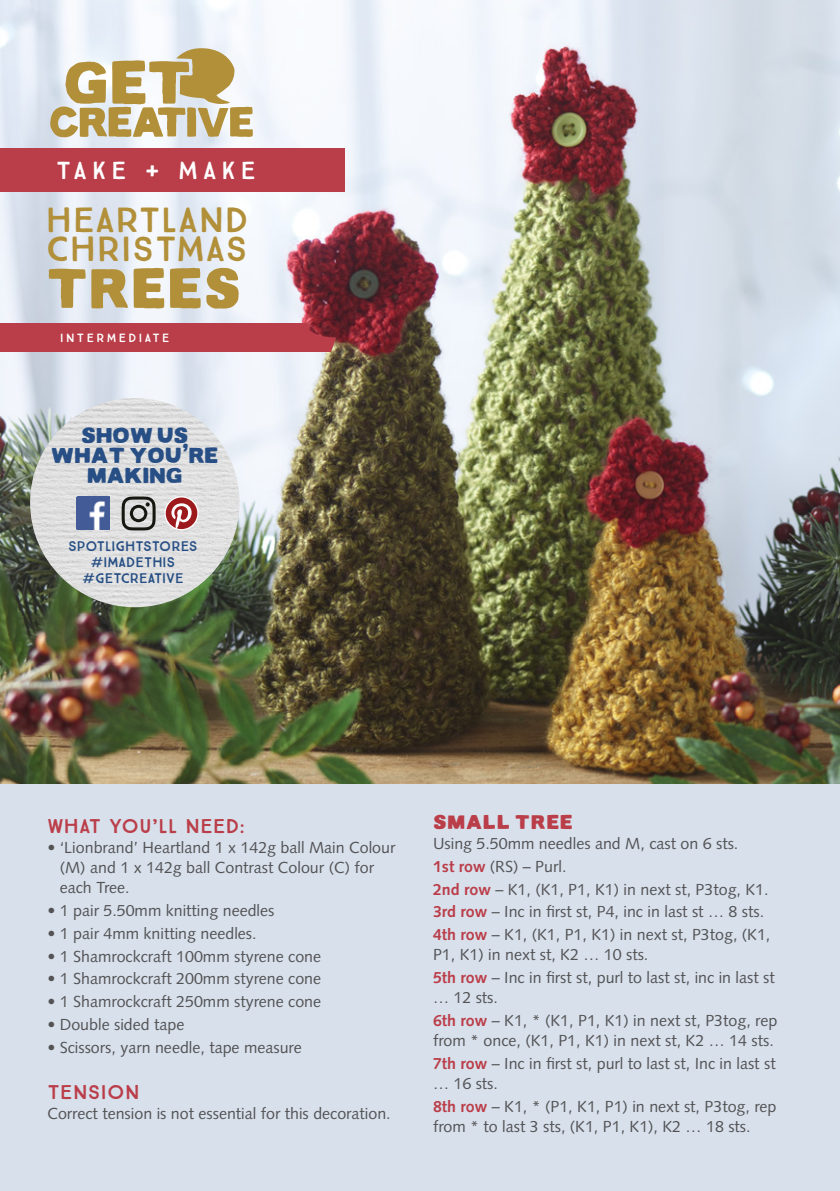
<style>
.page{position:relative;width:840px;height:1191px;background:#fff}
.page>*{position:absolute;margin:0;border:0;box-sizing:border-box;transform-origin:0 0}
.t1{font:56.6px "Lance Sans Regular";color:#b28f39}
.t2{font:35.2px/29.4px "True North";letter-spacing:.02em;color:#b28f39}
.t3{font:24.8px "True North";letter-spacing:.2em;color:#fff}
.t4{font:22px/20px "Lance Sans Regular";letter-spacing:-.02em;color:#274f85;text-align:center}
.t5{font:20px "True North";letter-spacing:.02em;color:#ba3e49}
.t6{font:20px "Lance Sans Regular";letter-spacing:.02em;color:#ba3e49}
.t7{font:16px/22.8px "Syntax LT Std";color:#535355}
.t8{font:14px/16px "True North";color:#274f85;text-align:center}
.t9{font:12px "True North";letter-spacing:.2em;color:#fff}
.s1{font-weight:700;color:#ba3e49}
</style>
<div class="page">
<img style="left:0;top:0;width:839px;height:784px">
<div style="left:0;top:784px;width:839px;height:407px;background:#d8e0eb"></div>
<div style="left:0;top:148px;width:344px;height:43px;background:#ba3e49"></div>
<div style="left:0;top:323px;width:360px;height:28px;background:#ba3e49"></div>
<svg style="left:50px;top:47px;width:203px;height:90px"></svg>
<img style="left:30px;top:398px;width:209px;height:209px;border-radius:105px">
<img style="left:77px;top:497px;width:33px;height:33px">
<svg style="left:122px;top:496px;width:33px;height:34px"></svg>
<svg style="left:164px;top:496px;width:34px;height:34px"></svg>
<svg style="left:166px;top:497px;width:31px;height:32px"></svg>
<img style="left:306px;top:253px;width:82px;height:125px">
<h3 class="t3" style="left:56px;top:156px;width:201px">TAKE + MAKE</h3>
<h2 class="t2" style="left:46px;top:205px;width:204px">HEARTLAND<br>CHRISTMAS</h2>
<h1 class="t1" style="left:46px;top:258px;width:197px">TREES</h1>
<p class="t9" style="left:60px;top:330px;width:110px">INTERMEDIATE</p>
<h3 class="t4" style="left:51px;top:425px;width:169px">SHOW US<br>WHAT YOU’RE<br>MAKING</h3>
<p class="t8" style="left:68px;top:538px;width:131px">SPOTLIGHTSTORES #IMADETHIS #GETCREATIVE</p>
<p class="t5" style="left:47px;top:814px;width:199px">WHAT YOU’LL NEED:</p>
<p class="t7" style="left:60px;top:837px;width:337px;line-height:20px;text-indent:-12px">• ‘Lionbrand’ Heartland 1 x 142g ball Main Colour (M) and 1 x 142g ball Contrast Colour (C) for each Tree.</p>
<p class="t7" style="left:47px;top:899px;width:228px">• 1 pair 5.50mm knitting needles</p>
<p class="t7" style="left:47px;top:922px;width:210px">• 1 pair 4mm knitting needles.</p>
<p class="t7" style="left:47px;top:944px;width:275px">• 1 Shamrockcraft 100mm styrene cone</p>
<p class="t7" style="left:47px;top:967px;width:275px">• 1 Shamrockcraft 200mm styrene cone</p>
<p class="t7" style="left:47px;top:990px;width:275px">• 1 Shamrockcraft 250mm styrene cone</p>
<p class="t7" style="left:47px;top:1013px;width:138px">• Double sided tape</p>
<p class="t7" style="left:47px;top:1036px;width:256px">• Scissors, yarn needle, tape measure</p>
<p class="t5" style="left:47px;top:1079px;width:94px">TENSION</p>
<p class="t7" style="left:47px;top:1101px;width:344px">Correct tension is not essential for this decoration.</p>
<p class="t6" style="left:433px;top:811px;width:141px">SMALL TREE</p>
<p class="t7" style="left:433px;top:832px;width:339px">Using 5.50mm needles and M, cast on 6 sts.<br><span class="s1">1st row</span> (RS) – Purl.<br><span class="s1">2nd row</span> – K1, (K1, P1, K1) in next st, P3tog, K1.<br><span class="s1">3rd row</span> – Inc in first st, P4, inc in last st … 8 sts.<br><span class="s1">4th row</span> – K1, (K1, P1, K1) in next st, P3tog, (K1,</p>
<p class="t7" style="left:433px;top:943px;width:343px">P1, K1) in next st, K2 … 10 sts.<br><span class="s1">5th row</span> – Inc in first st, purl to last st, inc in last st</p>
<p class="t7" style="left:433px;top:986px;width:345px">… 12 sts.<br><span class="s1">6th row</span> – K1, * (K1, P1, K1) in next st, P3tog, rep</p>
<p class="t7" style="left:433px;top:1029px;width:344px">from * once, (K1, P1, K1) in next st, K2 … 14 sts.<br><span class="s1">7th row</span> – Inc in first st, purl to last st, Inc in last st</p>
<p class="t7" style="left:433px;top:1071px;width:345px">… 16 sts.<br><span class="s1">8th row</span> – K1, * (P1, K1, P1) in next st, P3tog, rep</p>
<p class="t7" style="left:433px;top:1114px;width:319px">from * to last 3 sts, (K1, P1, K1), K2 … 18 sts.</p>
</div>
